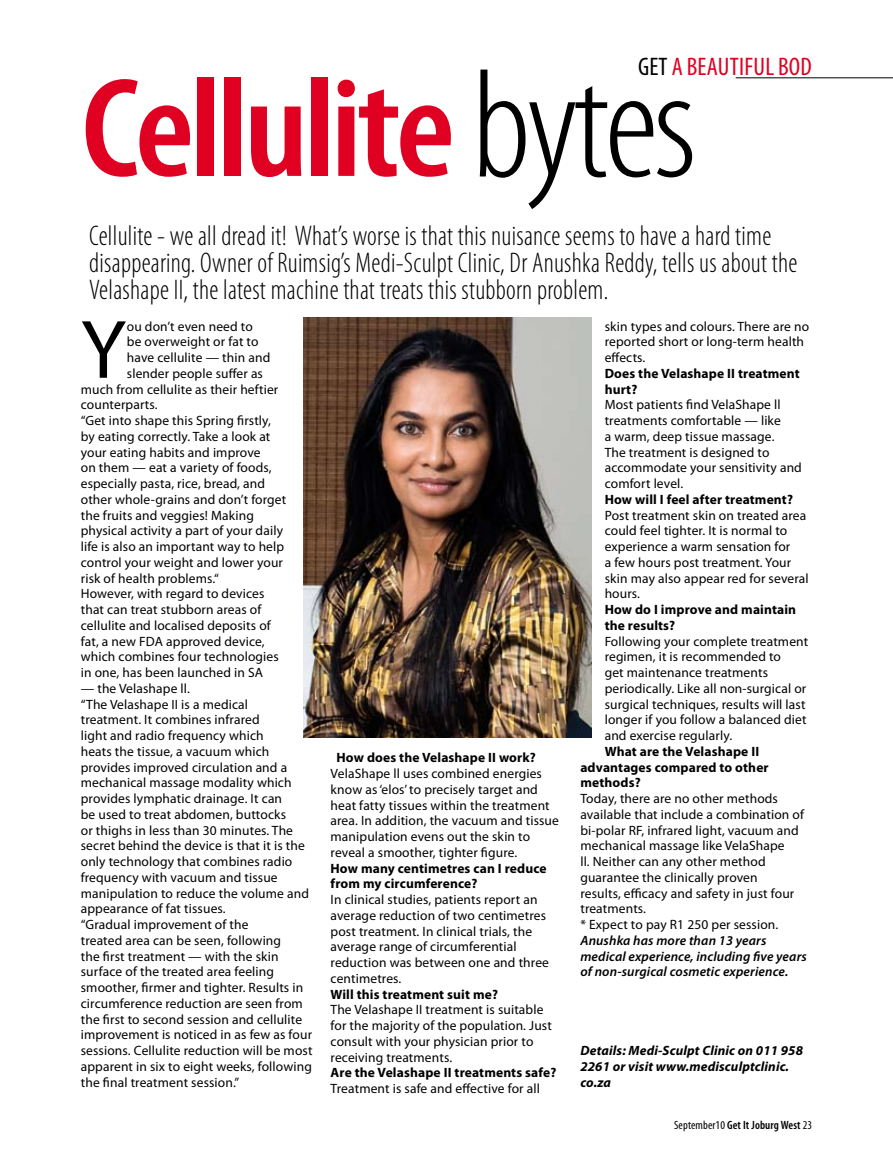
<style>
.page{position:relative;width:893px;height:1161px;background:#fff}
.page>*{position:absolute;margin:0;border:0;box-sizing:border-box;transform-origin:0 0}
.t1{font:600 condensed 142.35px "Myriad Pro";letter-spacing:-.03em;color:#df0022;scale:1.06 1}
.t2{font:83.55px "Myriad Pro";color:#000}
.t3{font:300 condensed 28.5px/27px "Myriad Pro";letter-spacing:.01em;color:#000;scale:.96 1}
.t4{font:condensed 25.5px "Myriad Pro";letter-spacing:.01em;color:#df0022}
.t5{font:13.5px/15.8px "Myriad Pro";letter-spacing:.01em;color:#000}
.t6{font:700 13.5px/15.8px "Myriad Pro";letter-spacing:.01em;color:#000}
.t7{font:italic 600 13.5px/15.8px "Myriad Pro";letter-spacing:.01em;color:#000}
.t8{font:italic 700 13.5px/15.8px "Myriad Pro";letter-spacing:.01em;color:#000}
.t9{font:600 condensed 12px "Myriad Pro";letter-spacing:.01em;color:#000}
.s1{color:#000}
.s2{font-weight:300;font-size:154.5px;color:#000}
.s3{font-weight:400}
</style>
<div class="page">
<img style="left:304px;top:317px;width:287px;height:420px">
<hr style="left:736px;top:77px;width:157px;height:1px;background:#000">
<h3 class="t4" style="left:638px;top:51px;width:175px"><span class="s1">GET</span> A BEAUTIFUL BOD</h3>
<h1 class="t1" style="left:81px;top:41px;width:582px">Cellulite<span class="s2">bytes</span></h1>
<p class="t3" style="left:89px;top:222px;width:739px">Cellulite - we all dread it! What’s worse is that this nuisance seems to have a hard time disappearing. Owner of Ruimsig’s Medi-Sculpt Clinic, Dr Anushka Reddy, tells us about the<br>Velashape II, the latest machine that treats this stubborn problem.</p>
<h2 class="t2" style="left:81px;top:298px;width:47px">Y</h2>
<p class="t5" style="left:127px;top:318px;width:127px">ou don’t even need to</p>
<p class="t5" style="left:127px;top:334px;width:133px">be overweight or fat to</p>
<p class="t5" style="left:127px;top:349px;width:145px">have cellulite — thin and</p>
<p class="t5" style="left:127px;top:365px;width:138px">slender people suffer as</p>
<p class="t5" style="left:81px;top:381px;width:199px">much from cellulite as their heftier</p>
<p class="t5" style="left:81px;top:397px;width:78px">counterparts.</p>
<p class="t5" style="left:81px;top:412px;width:192px">“Get into shape this Spring firstly,</p>
<p class="t5" style="left:81px;top:428px;width:191px">by eating correctly. Take a look at</p>
<p class="t5" style="left:81px;top:444px;width:181px">your eating habits and improve</p>
<p class="t5" style="left:81px;top:460px;width:192px">on them — eat a variety of foods,</p>
<p class="t5" style="left:81px;top:475px;width:186px">especially pasta, rice, bread, and</p>
<p class="t5" style="left:81px;top:491px;width:207px">other whole-grains and don’t forget</p>
<p class="t5" style="left:81px;top:507px;width:175px">the fruits and veggies! Making</p>
<p class="t5" style="left:81px;top:523px;width:204px">physical activity a part of your daily</p>
<p class="t5" style="left:81px;top:538px;width:205px">life is also an important way to help</p>
<p class="t5" style="left:81px;top:554px;width:204px">control your weight and lower your</p>
<p class="t5" style="left:81px;top:570px;width:140px">risk of health problems.“</p>
<p class="t5" style="left:81px;top:586px;width:185px">However, with regard to devices</p>
<p class="t5" style="left:81px;top:601px;width:182px">that can treat stubborn areas of</p>
<p class="t5" style="left:81px;top:617px;width:192px">cellulite and localised deposits of</p>
<p class="t5" style="left:81px;top:633px;width:185px">fat, a new FDA approved device,</p>
<p class="t5" style="left:81px;top:649px;width:199px">which combines four technologies</p>
<p class="t5" style="left:81px;top:664px;width:184px">in one, has been launched in SA</p>
<p class="t5" style="left:81px;top:680px;width:233px">— the Velashape ll.<br>“The Velashape II is a medical<br>treatment. It combines infrared<br>light and radio frequency which<br>heats the tissue, a vacuum which provides improved circulation and a mechanical massage modality which provides lymphatic drainage. It can<br>be used to treat abdomen, buttocks<br>or thighs in less than 30 minutes. The secret behind the device is that it is the only technology that combines radio frequency with vacuum and tissue manipulation to reduce the volume and appearance of fat tissues.<br>“Gradual improvement of the<br>treated area can be seen, following<br>the first treatment — with the skin surface of the treated area feeling smoother, firmer and tighter. Results in circumference reduction are seen from the first to second session and cellulite improvement is noticed in as few as four sessions. Cellulite reduction will be most apparent in six to eight weeks, following the final treatment session.”</p>
<p class="t6" style="left:337px;top:749px;width:201px">How does the Velashape II work?</p>
<p class="t5" style="left:331px;top:765px;width:230px">VelaShape ll uses combined energies know as ‘elos’ to precisely target and heat fatty tissues within the treatment area. In addition, the vacuum and tissue manipulation evens out the skin to reveal a smoother, tighter figure.</p>
<p class="t6" style="left:331px;top:860px;width:218px">How many centimetres can I reduce from my circumference?</p>
<p class="t5" style="left:331px;top:891px;width:220px">In clinical studies, patients report an average reduction of two centimetres post treatment. In clinical trials, the average range of circumferential reduction was between one and three centimetres.</p>
<p class="t6" style="left:331px;top:986px;width:169px">Will this treatment suit me?</p>
<p class="t5" style="left:331px;top:1002px;width:223px">The Velashape II treatment is suitable for the majority of the population. Just consult with your physician prior to receiving treatments.</p>
<p class="t6" style="left:331px;top:1064px;width:227px">Are the Velashape II treatments safe?</p>
<p class="t5" style="left:331px;top:1080px;width:211px">Treatment is safe and effective for all</p>
<p class="t5" style="left:605px;top:318px;width:206px">skin types and colours. There are no reported short or long-term health effects.</p>
<p class="t6" style="left:605px;top:365px;width:197px">Does the Velashape II treatment hurt?</p>
<p class="t5" style="left:605px;top:397px;width:199px">Most patients find VelaShape ll treatments comfortable — like<br>a warm, deep tissue massage.<br>The treatment is designed to accommodate your sensitivity and comfort level.</p>
<p class="t6" style="left:605px;top:491px;width:190px">How will I feel after treatment?</p>
<p class="t5" style="left:605px;top:507px;width:205px">Post treatment skin on treated area could feel tighter. It is normal to experience a warm sensation for<br>a few hours post treatment. Your skin may also appear red for several hours.</p>
<p class="t6" style="left:605px;top:601px;width:193px">How do I improve and maintain the results?</p>
<p class="t5" style="left:605px;top:633px;width:205px">Following your complete treatment regimen, it is recommended to<br>get maintenance treatments periodically. Like all non-surgical or surgical techniques, results will last longer if you follow a balanced diet and exercise regularly.</p>
<p class="t6" style="left:580px;top:743px;width:190px;text-indent:24px">What are the Velashape II advantages compared to other methods?</p>
<p class="t5" style="left:580px;top:790px;width:225px">Today, there are no other methods available that include a combination of bi-polar RF, infrared light, vacuum and mechanical massage like VelaShape<br>ll. Neither can any other method guarantee the clinically proven<br>results, efficacy and safety in just four treatments.<br>* Expect to pay R1 250 per session.</p>
<p class="t7" style="left:580px;top:932px;width:228px">Anushka has more than 13 years medical experience, including five years of non-surgical cosmetic experience.</p>
<p class="t8" style="left:580px;top:1042px;width:224px">Details: Medi-Sculpt Clinic on 011 958<br>2261 or visit www.medisculptclinic. co.za</p>
<p class="t9" style="left:674px;top:1117px;width:140px"><span class="s3">SEPTEMBER10</span> Get It Joburg West <span class="s3">23</span></p>
</div>
